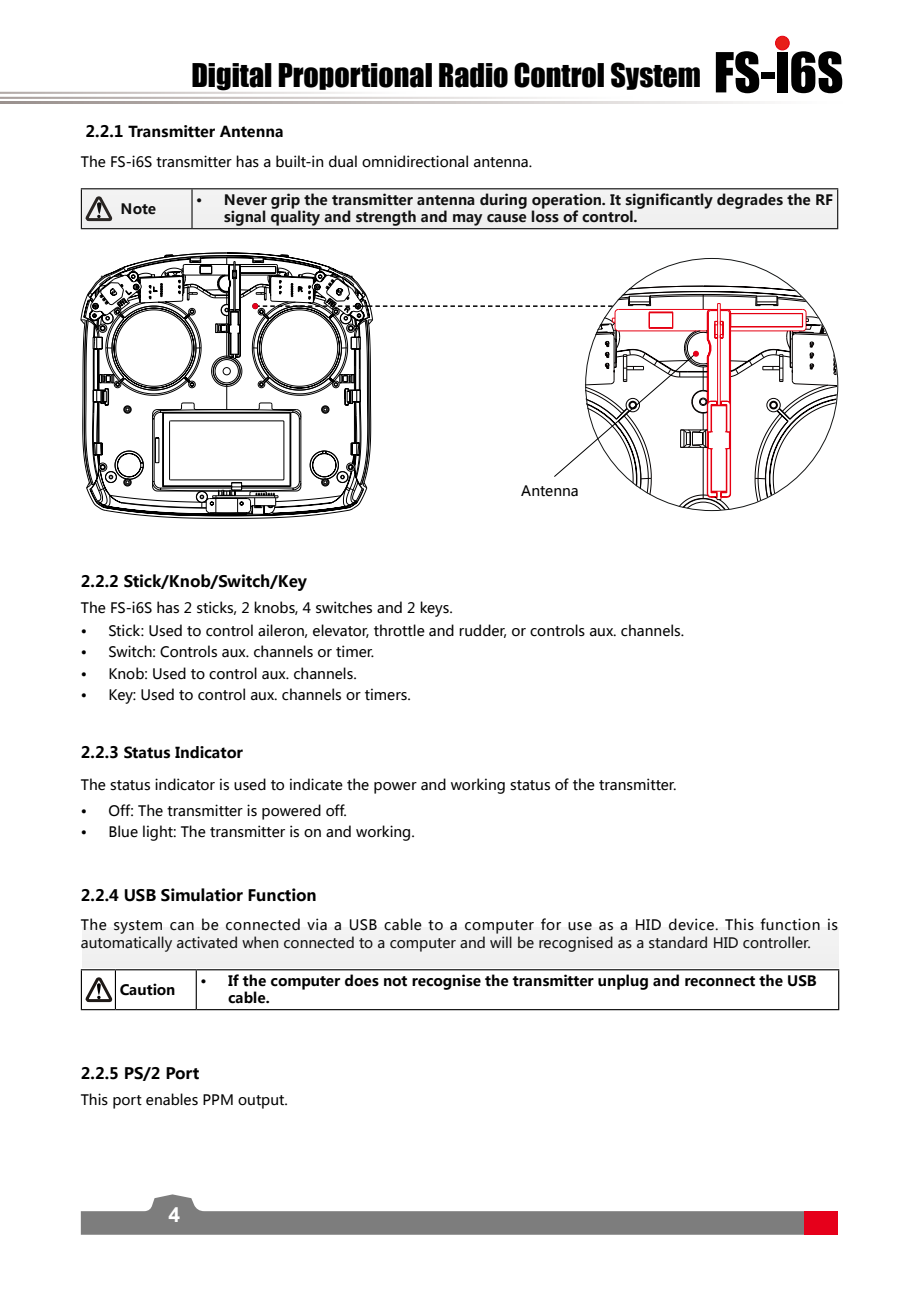
<style>
.page{position:relative;width:919px;height:1289px;background:#fff}
.page>*{position:absolute;margin:0;border:0;box-sizing:border-box;transform-origin:0 0}
.t1{font:51px "Impact";color:#000}
.t2{font:30px "Impact";color:#000}
.t3{font:700 21px "Arial";color:#fff}
._03-Title_3{font:700 15.75px "Microsoft Ya Hei";color:#000}
._04-Body_text{font:700 15px "Microsoft Ya Hei";color:#000}
._03-Title_3-2{font:700 15px "Microsoft Ya Hei";color:#000}
._03-Title_3-3{font:14.25px/17.1px "Microsoft Ya Hei";color:#000}
._08-Table_text{font:700 14.25px/17.1px "Microsoft Ya Hei";color:#000}
._04-Body_text-2{font:14.25px "Microsoft Ya Hei";color:#000}
.s1{font-size:15.75px}
</style>
<div class="page">
<svg style="left:245px;top:96px;width:361px;height:3px"></svg>
<div style="left:775px;top:36px;width:14px;height:14px;background:#e71f18;border-radius:50%"></div>
<div style="left:775px;top:36px;width:14px;height:14px;border:1px solid #e60012;border-radius:50%"></div>
<svg style="left:81px;top:1194px;width:723px;height:40px"></svg>
<div style="left:804px;top:1211px;width:34px;height:23px;background:#e6001b"></div>
<hr style="left:192px;top:188px;width:646px;height:1px;background:#000">
<hr style="left:837px;top:189px;width:1px;height:39px;background:#000">
<hr style="left:192px;top:228px;width:646px;height:1px;background:#000">
<svg style="left:81px;top:228px;width:756px;height:1px"></svg>
<div style="left:81px;top:188px;width:756px;height:40px;background:#f1f1f1"></div>
<svg style="left:129px;top:255px;width:195px;height:10px"></svg>
<svg style="left:85px;top:265px;width:256px;height:249px"></svg>
<svg style="left:101px;top:271px;width:260px;height:241px"></svg>
<svg style="left:103px;top:283px;width:249px;height:215px"></svg>
<hr style="left:196px;top:969px;width:643px;height:1px;background:#000">
<hr style="left:838px;top:970px;width:1px;height:39px;background:#000">
<hr style="left:81px;top:1009px;width:34px;height:1px;background:#000">
<hr style="left:196px;top:1009px;width:643px;height:1px;background:#000">
<hr style="left:115px;top:1009px;width:81px;height:1px;background:#000">
<svg style="left:81px;top:969px;width:757px;height:40px"></svg>
<div style="left:82px;top:927px;width:756px;height:40px;background:#f1f1f1"></div>
<svg style="left:252px;top:286px;width:585px;height:224px"></svg>
<h2 class="t2" style="left:191px;top:52px;width:511px">Digital Proportional Radio Control System</h2>
<p class="_04-Body_text" style="left:85px;top:121px;width:200px"><span class="s1">2.2.1</span> Transmitter Antenna</p>
<p class="_03-Title_3-3" style="left:81px;top:152px;width:453px">The FS-i6S transmitter has a built-in dual omnidirectional antenna.</p>
<h1 class="t1" style="left:713px;top:33px;width:131px">FS-l6S</h1>
<p class="_08-Table_text" style="left:121px;top:200px;width:37px">Note</p>
<p class="_08-Table_text" style="left:224px;top:191px;width:610px;text-indent:-28px">• Never grip the transmitter antenna during operation. It significantly degrades the RF signal quality and strength and may cause loss of control.</p>
<p class="_03-Title_3-3" style="left:521px;top:482px;width:59px">Antenna</p>
<p class="_03-Title_3" style="left:81px;top:570px;width:227px">2.2.2 Stick/Knob/Switch/Key</p>
<p class="_03-Title_3-3" style="left:81px;top:598px;width:373px">The FS-i6S has 2 sticks, 2 knobs, 4 switches and 2 keys.</p>
<p class="_03-Title_3-3" style="left:81px;top:622px;width:605px">• Stick: Used to control aileron, elevator, throttle and rudder, or controls aux. channels.</p>
<p class="_03-Title_3-3" style="left:81px;top:643px;width:295px">• Switch: Controls aux. channels or timer.</p>
<p class="_03-Title_3-3" style="left:81px;top:664px;width:277px">• Knob: Used to control aux. channels.</p>
<p class="_03-Title_3-3" style="left:81px;top:686px;width:331px">• Key: Used to control aux. channels or timers.</p>
<p class="_03-Title_3-2" style="left:81px;top:742px;width:164px"><span class="s1">2.2.3</span> Status Indicator</p>
<p class="_04-Body_text-2" style="left:81px;top:775px;width:597px">The status indicator is used to indicate the power and working status of the transmitter.</p>
<p class="_03-Title_3-3" style="left:81px;top:801px;width:267px">• Off: The transmitter is powered off.</p>
<p class="_03-Title_3-3" style="left:81px;top:823px;width:335px">• Blue light: The transmitter is on and working.</p>
<p class="_03-Title_3" style="left:81px;top:883px;width:237px">2.2.4 USB Simulatior Function</p>
<p class="_03-Title_3-3" style="left:81px;top:916px;width:758px">The system can be connected via a USB cable to a computer for use as a HID device. This function is automatically activated when connected to a computer and will be recognised as a standard HID controller.</p>
<p class="_08-Table_text" style="left:120px;top:980px;width:57px">Caution</p>
<p class="_08-Table_text" style="left:228px;top:972px;width:590px;text-indent:-28px">• If the computer does not recognise the transmitter unplug and reconnect the USB cable.</p>
<p class="_03-Title_3" style="left:81px;top:1062px;width:120px">2.2.5 PS/2 Port</p>
<p class="_03-Title_3-3" style="left:81px;top:1090px;width:209px">This port enables PPM output.</p>
<h3 class="t3" style="left:168px;top:1199px;width:13px">4</h3>
</div>
